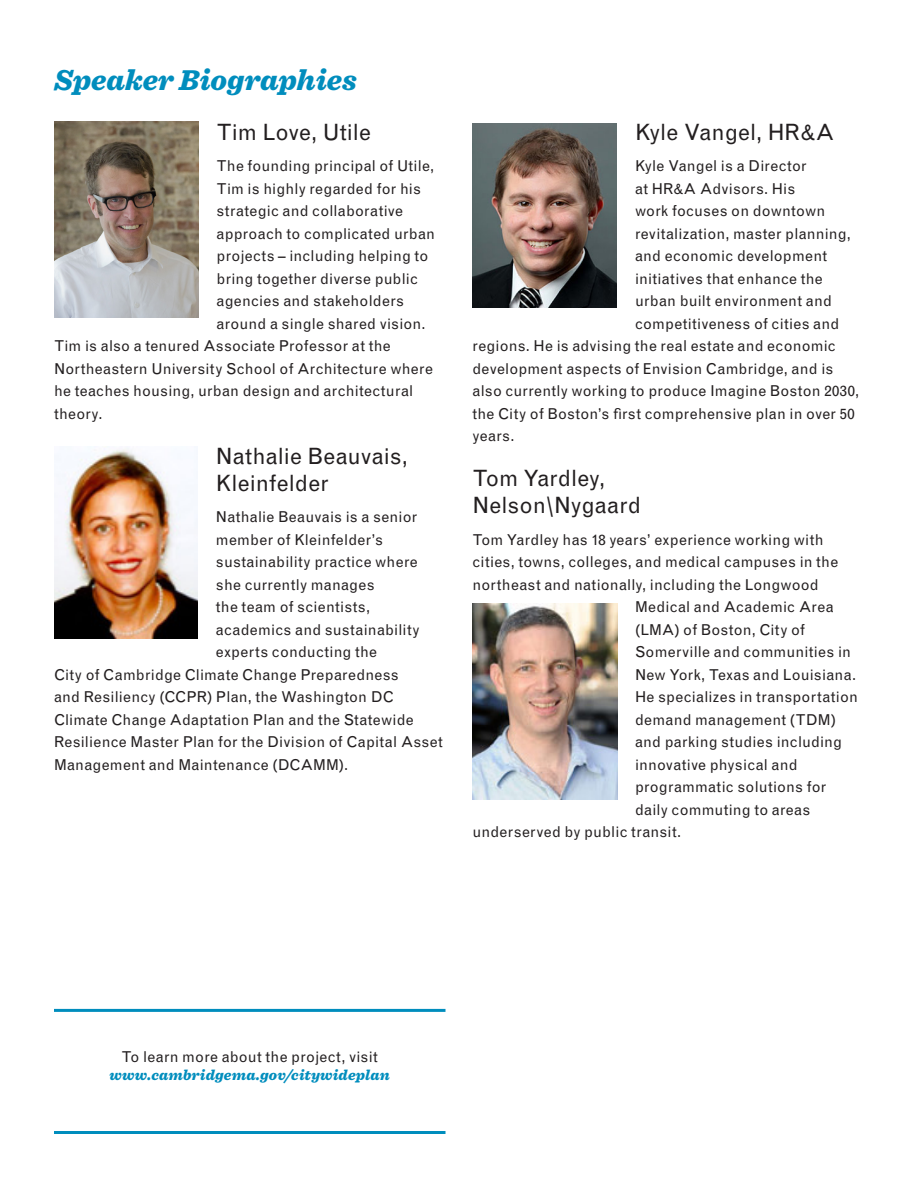
<style>
.page{position:relative;width:918px;height:1188px;background:#fff}
.page>*{position:absolute;margin:0;border:0;box-sizing:border-box;transform-origin:0 0}
.Feature{font:italic 900 30px "Sentinel";color:#008dbd}
.Body{font:22.5px/27px "Grotesque";color:#231f20}
.Body_Small{font:15px "Grotesque MT Std";letter-spacing:.01em;color:#231f20}
._10_12_Grotesque{font:15px/18px "Grotesque MT Std";letter-spacing:.015em;color:#231f20;text-align:center}
.s1{font-family:"Sentinel";font-weight:900;font-style:italic;color:#008dbd}
</style>
<div class="page">
<img style="left:54px;top:121px;width:145px;height:197px">
<img style="left:472px;top:603px;width:145px;height:196px">
<img style="left:54px;top:448px;width:144px;height:191px">
<img style="left:472px;top:123px;width:144px;height:185px">
<hr style="left:54px;top:1009px;width:392px;height:3px;background:#008dbd">
<hr style="left:54px;top:1131px;width:392px;height:3px;background:#008dbd">
<p class="Feature" style="left:54px;top:56px;width:304px">Speaker Biographies</p>
<p class="Body" style="left:217px;top:118px;width:156px">Tim Love, Utile</p>
<p class="Body_Small" style="left:217px;top:157px;width:219px">The founding principal of Utile,</p>
<p class="Body_Small" style="left:217px;top:180px;width:206px">Tim is highly regarded for his</p>
<p class="Body_Small" style="left:217px;top:202px;width:188px">strategic and collaborative</p>
<p class="Body_Small" style="left:217px;top:225px;width:220px">approach to complicated urban</p>
<p class="Body_Small" style="left:217px;top:247px;width:213px">projects – including helping to</p>
<p class="Body_Small" style="left:217px;top:270px;width:203px">bring together diverse public</p>
<p class="Body_Small" style="left:217px;top:292px;width:189px">agencies and stakeholders</p>
<p class="Body_Small" style="left:217px;top:315px;width:211px">around a single shared vision.</p>
<p class="Body_Small" style="left:54px;top:337px;width:338px">Tim is also a tenured Associate Professor at the</p>
<p class="Body_Small" style="left:54px;top:360px;width:380px">Northeastern University School of Architecture where</p>
<p class="Body_Small" style="left:54px;top:382px;width:361px">he teaches housing, urban design and architectural</p>
<p class="Body_Small" style="left:54px;top:405px;width:50px">theory.</p>
<p class="Body" style="left:216px;top:442px;width:193px">Nathalie Beauvais,<br>Kleinfelder</p>
<p class="Body_Small" style="left:216px;top:508px;width:203px">Nathalie Beauvais is a senior</p>
<p class="Body_Small" style="left:216px;top:531px;width:169px">member of Kleinfelder’s</p>
<p class="Body_Small" style="left:216px;top:553px;width:203px">sustainability practice where</p>
<p class="Body_Small" style="left:216px;top:576px;width:160px">she currently manages</p>
<p class="Body_Small" style="left:216px;top:598px;width:156px">the team of scientists,</p>
<p class="Body_Small" style="left:216px;top:621px;width:205px">academics and sustainability</p>
<p class="Body_Small" style="left:216px;top:643px;width:163px">experts conducting the</p>
<p class="Body_Small" style="left:54px;top:666px;width:346px">City of Cambridge Climate Change Preparedness</p>
<p class="Body_Small" style="left:54px;top:688px;width:342px">and Resiliency (CCPR) Plan, the Washington DC</p>
<p class="Body_Small" style="left:54px;top:711px;width:361px">Climate Change Adaptation Plan and the Statewide</p>
<p class="Body_Small" style="left:54px;top:733px;width:391px">Resilience Master Plan for the Division of Capital Asset</p>
<p class="Body_Small" style="left:54px;top:756px;width:296px">Management and Maintenance (DCAMM).</p>
<p class="Body" style="left:635px;top:118px;width:201px">Kyle Vangel, HR&amp;A</p>
<p class="Body_Small" style="left:635px;top:157px;width:173px">Kyle Vangel is a Director</p>
<p class="Body_Small" style="left:635px;top:180px;width:162px">at HR&amp;A Advisors. His</p>
<p class="Body_Small" style="left:635px;top:202px;width:192px">work focuses on downtown</p>
<p class="Body_Small" style="left:635px;top:225px;width:217px">revitalization, master planning,</p>
<p class="Body_Small" style="left:635px;top:247px;width:194px">and economic development</p>
<p class="Body_Small" style="left:635px;top:270px;width:189px">initiatives that enhance the</p>
<p class="Body_Small" style="left:635px;top:292px;width:198px">urban built environment and</p>
<p class="Body_Small" style="left:635px;top:315px;width:206px">competitiveness of cities and</p>
<p class="Body_Small" style="left:472px;top:337px;width:365px">regions. He is advising the real estate and economic</p>
<p class="Body_Small" style="left:472px;top:360px;width:363px">development aspects of Envision Cambridge, and is</p>
<p class="Body_Small" style="left:472px;top:382px;width:388px">also currently working to produce Imagine Boston 2030,</p>
<p class="Body_Small" style="left:472px;top:405px;width:384px">the City of Boston’s first comprehensive plan in over 50</p>
<p class="Body_Small" style="left:472px;top:427px;width:44px">years.</p>
<p class="Body" style="left:472px;top:465px;width:170px">Tom Yardley,<br>Nelson\Nygaard</p>
<p class="Body_Small" style="left:472px;top:531px;width:353px">Tom Yardley has 18 years’ experience working with</p>
<p class="Body_Small" style="left:472px;top:553px;width:367px">cities, towns, colleges, and medical campuses in the</p>
<p class="Body_Small" style="left:472px;top:576px;width:348px">northeast and nationally, including the Longwood</p>
<p class="Body_Small" style="left:635px;top:598px;width:200px">Medical and Academic Area</p>
<p class="Body_Small" style="left:635px;top:621px;width:172px">(LMA) of Boston, City of</p>
<p class="Body_Small" style="left:635px;top:643px;width:217px">Somerville and communities in</p>
<p class="Body_Small" style="left:635px;top:666px;width:223px">New York, Texas and Louisiana.</p>
<p class="Body_Small" style="left:635px;top:688px;width:224px">He specializes in transportation</p>
<p class="Body_Small" style="left:635px;top:711px;width:202px">demand management (TDM)</p>
<p class="Body_Small" style="left:635px;top:733px;width:209px">and parking studies including</p>
<p class="Body_Small" style="left:635px;top:756px;width:164px">innovative physical and</p>
<p class="Body_Small" style="left:635px;top:778px;width:193px">programmatic solutions for</p>
<p class="Body_Small" style="left:635px;top:801px;width:177px">daily commuting to areas</p>
<p class="Body_Small" style="left:472px;top:823px;width:210px">underserved by public transit.</p>
<p class="_10_12_Grotesque" style="left:110px;top:1048px;width:282px">To learn more about the project, visit <span class="s1">www.cambridgema.gov/citywideplan</span></p>
</div>
